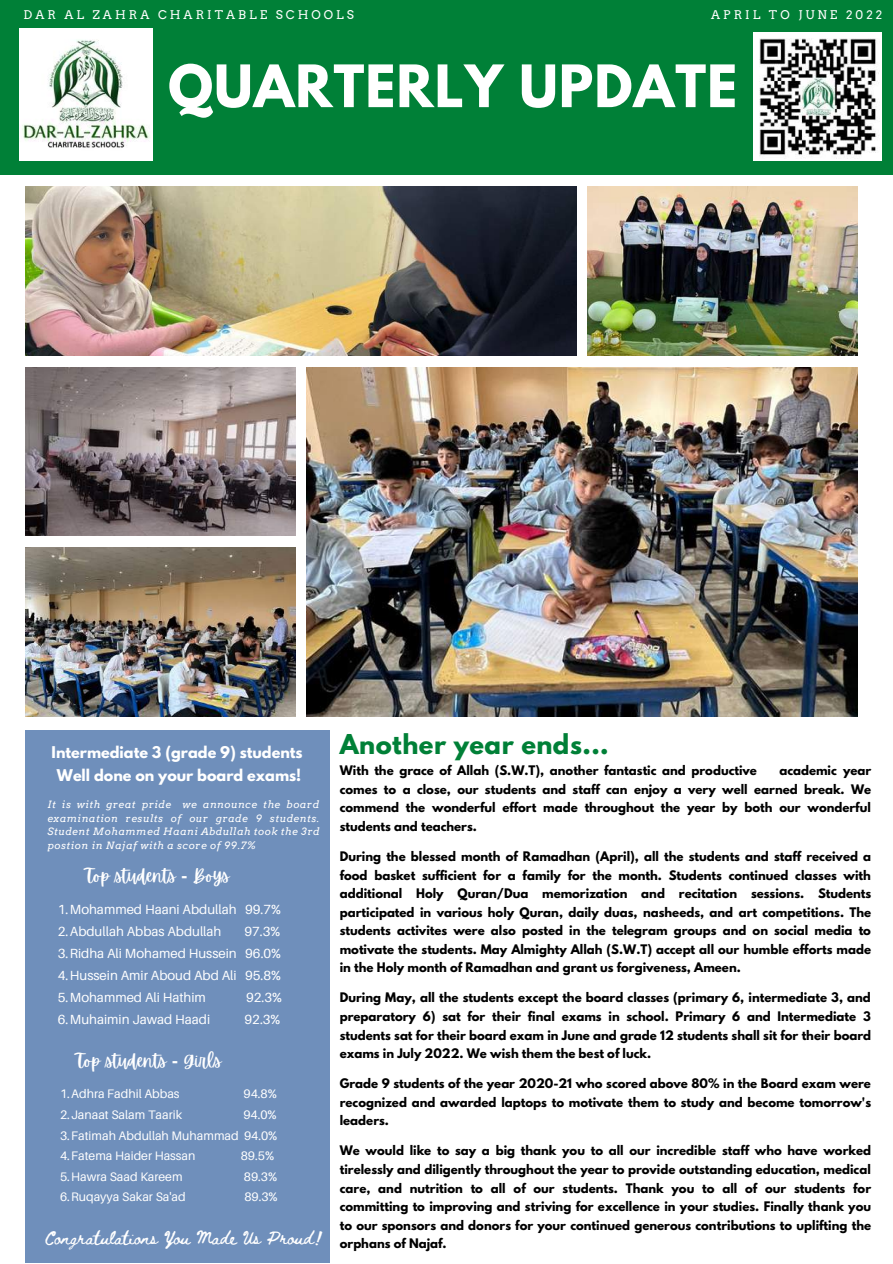
<style>
.page{position:relative;width:893px;height:1264px;background:#fff}
.page>*{position:absolute;margin:0;border:0;box-sizing:border-box;transform-origin:0 0}
.t1{font:700 51.75px "League Spartan";letter-spacing:.02em;color:#fff}
.t2{font:700 24.3px "League Spartan";letter-spacing:.02em;color:#008037}
.t3{font:18px "Apricots";color:#fff}
.t4{font:700 14.4px/22.5px "League Spartan";color:#fff;text-align:center}
.t5{font:13.5px "Beth Ellen";color:#fff}
.t6{font:13.2px/22px "Aileron";color:#fff}
.t7{font:12.3px/20.5px "Aileron";color:#fff;text-align:justify}
.t8{font:12px "Arvo";letter-spacing:.25em;color:#fff}
.t9{font:700 11.7px/18.6px "League Spartan";color:#000;text-align:justify}
.t10{font:italic 10.05px/13.5px "Arvo";letter-spacing:.05em;color:#fefefe;text-align:justify}
.s1{font-family:"Noto Sans";font-weight:700}
</style>
<div class="page">
<img style="left:25px;top:547px;width:270px;height:169px">
<img style="left:587px;top:186px;width:270px;height:170px">
<img style="left:25px;top:367px;width:270px;height:169px">
<img style="left:25px;top:186px;width:551px;height:170px">
<img style="left:306px;top:367px;width:551px;height:349px">
<div style="left:0;top:0;width:892px;height:174px;background:#008037"></div>
<div style="left:25px;top:730px;width:304px;height:532px;background:#6f8fbb"></div>
<img style="left:19px;top:29px;width:133px;height:131px">
<img style="left:753px;top:32px;width:128px;height:128px">
<p class="t8" style="left:24px;top:7px;width:332px">DAR AL ZAHRA CHARITABLE SCHOOLS</p>
<p class="t8" style="left:711px;top:7px;width:172px">APRIL TO JUNE 2022</p>
<h1 class="t1" style="left:168px;top:61px;width:570px">QUARTERLY UPDATE</h1>
<p class="t4" style="left:52px;top:742px;width:252px">Intermediate 3 (grade 9) students<br>Well done on your board exams!</p>
<p class="t10" style="left:47px;top:797px;width:273px">It is with great pride we announce the board examination results of our grade 9 students.<br>Student Mohammed Haani Abdullah took the 3rd postion in Najaf with a score of 99.7%</p>
<h3 class="t3" style="left:86px;top:865px;width:145px">Top students <span class="s1">-</span> Boys</h3>
<p class="t6" style="left:58px;top:897px;width:224px">1.Mohammed Haani Abdullah 99.7%<br>2.Abdullah Abbas Abdullah</p>
<p class="t6" style="left:58px;top:920px;width:224px;text-align:justify;text-indent:186px">97.3% 3.Ridha Ali Mohamed Hussein 96.0% 4.Hussein Amir Aboud Abd Ali 95.8% 5.Mohammed Ali Hathim</p>
<p class="t6" style="left:246px;top:986px;width:37px">92.3%</p>
<p class="t6" style="left:58px;top:1008px;width:154px">6.Muhaimin Jawad Haadi</p>
<p class="t6" style="left:244px;top:1008px;width:37px">92.3%</p>
<h3 class="t3" style="left:76px;top:1050px;width:147px">Top students <span class="s1">-</span> Girls</h3>
<p class="t7" style="left:60px;top:1083px;width:121px">1.Adhra Fadhil Abbas</p>
<p class="t7" style="left:243px;top:1083px;width:35px">94.8%</p>
<p class="t7" style="left:60px;top:1104px;width:123px">2.Janaat Salam Taarik</p>
<p class="t7" style="left:60px;top:1104px;width:219px;text-indent:183px">94.0% 3.Fatimah Abdullah Muhammad 94.0% 4.Fatema Haider Hassan</p>
<p class="t7" style="left:241px;top:1145px;width:35px">89.5%</p>
<p class="t7" style="left:60px;top:1165px;width:124px">5.Hawra Saad Kareem</p>
<p class="t7" style="left:244px;top:1165px;width:35px">89.3%</p>
<p class="t7" style="left:60px;top:1186px;width:127px">6.Ruqayya Sakar Sa'ad</p>
<p class="t7" style="left:244px;top:1186px;width:35px">89.3%</p>
<p class="t5" style="left:44px;top:1231px;width:280px">Congratulations You Made Us Proud!</p>
<h2 class="t2" style="left:340px;top:731px;width:270px">Another year ends...</h2>
<p class="t9" style="left:340px;top:762px;width:418px">With the grace of Allah (S.W.T), another fantastic and productive</p>
<p class="t9" style="left:340px;top:762px;width:533px;text-indent:439px">academic year comes to a close, our students and staff can enjoy a very well earned break. We commend the wonderful effort made throughout the year by both our wonderful students and teachers.</p>
<p class="t9" style="left:340px;top:848px;width:533px">During the blessed month of Ramadhan (April), all the students and staff received a food basket sufficient for a family for the month. Students continued classes with additional Holy Quran/Dua memorization and recitation sessions. Students participated in various holy Quran, daily duas, nasheeds, and art competitions. The students activites were also posted in the telegram groups and on social media to motivate the students. May Almighty Allah (S.W.T) accept all our humble efforts made in the Holy month of Ramadhan and grant us forgiveness, Ameen.</p>
<p class="t9" style="left:340px;top:989px;width:533px">During May, all the students except the board classes (primary 6, intermediate 3, and preparatory 6) sat for their final exams in school. Primary 6 and Intermediate 3 students sat for their board exam in June and grade 12 students shall sit for their board exams in July 2022. We wish them the best of luck.</p>
<p class="t9" style="left:340px;top:1075px;width:533px">Grade 9 students of the year 2020-21 who scored above 80% in the Board exam were recognized and awarded laptops to motivate them to study and become tomorrow's leaders.</p>
<p class="t9" style="left:340px;top:1142px;width:533px">We would like to say a big thank you to all our incredible staff who have worked tirelessly and diligently throughout the year to provide outstanding education, medical care, and nutrition to all of our students. Thank you to all of our students for committing to improving and striving for excellence in your studies. Finally thank you to our sponsors and donors for your continued generous contributions to uplifting the orphans of Najaf.</p>
</div>
